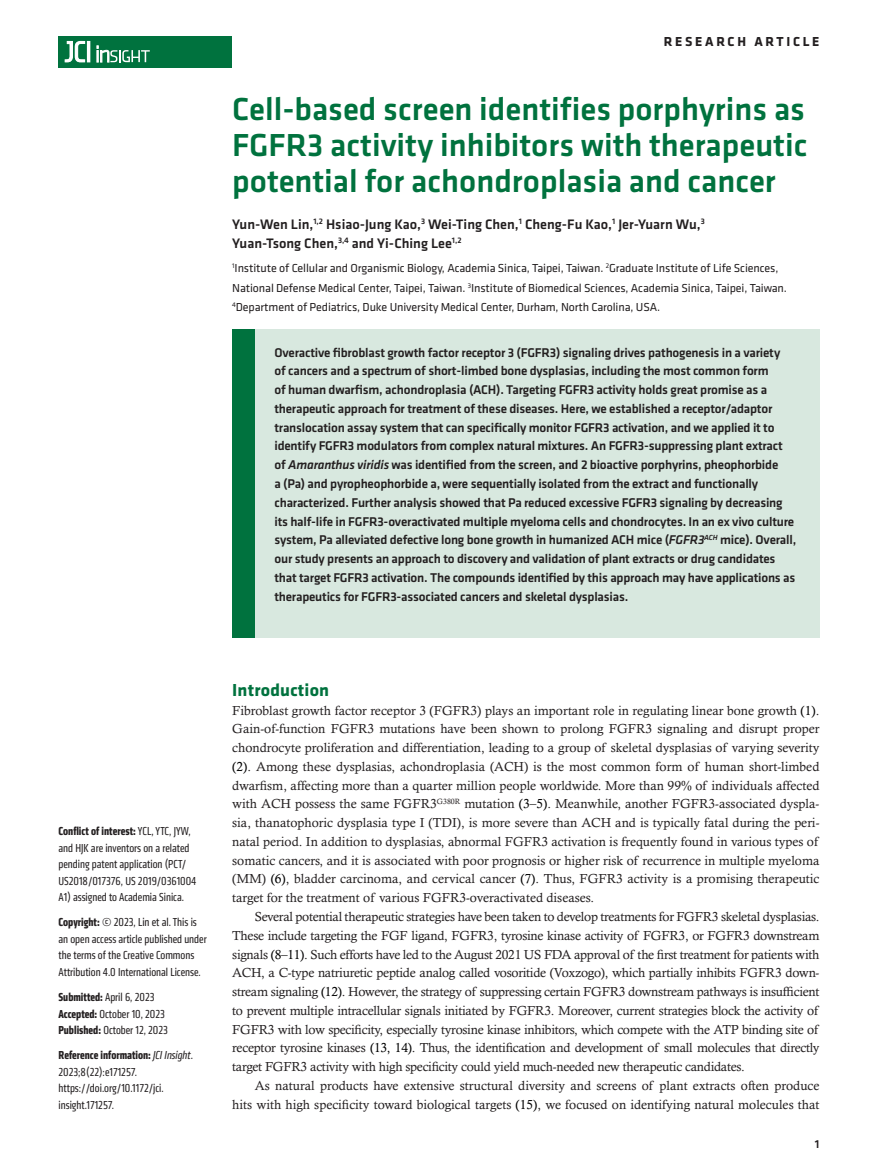
<style>
.page{position:relative;width:878px;height:1175px;background:#fff}
.page>*{position:absolute;margin:0;border:0;box-sizing:border-box;transform-origin:0 0}
.t1{font:500 33px/36px "Klavika Basic";color:#00723e;text-align:justify}
.t2{font:700 18px "Klavika";letter-spacing:.01em;color:#00723e}
.t3{font:500 14.25px/19.5px "Klavika Basic";color:#231f20}
.t4{font:700 13.5px "Klavika Basic";letter-spacing:.2em;color:#231f20}
.t5{font:13.2px/18.8px "Calisto MT Std";color:#231f20;text-align:justify}
.t6{font:500 13.2px/18.8px "Klavika Basic";letter-spacing:-.015em;color:#231f20}
.t7{font:condensed 12px/16.5px "Klavika";color:#231f20}
.t8{font:12px/19.5px "Klavika";letter-spacing:-.01em;color:#231f20}
.t9{font:500 12px "Klavika Basic";color:#231f20}
.s1{font-style:italic}
.s2{font-weight:700}
.s3{color:#000}
</style>
<div class="page">
<div style="left:59px;top:36px;width:173px;height:31px;background:#00723e"></div>
<hr style="left:87px;top:41px;width:3px;height:21px;background:#fff">
<svg style="left:64px;top:41px;width:21px;height:22px"></svg>
<svg style="left:97px;top:46px;width:53px;height:16px"></svg>
<div style="left:232px;top:330px;width:587px;height:308px;background:#d8e8df"></div>
<div style="left:232px;top:330px;width:22px;height:308px;background:#00723e"></div>
<p class="t4" style="left:663px;top:32px;width:157px">RESEARCH ARTICLE</p>
<h1 class="t1" style="left:232px;top:91px;width:576px">Cell-based screen identifies porphyrins as FGFR3 activity inhibitors with therapeutic potential for achondroplasia and cancer</h1>
<p class="t3" style="left:232px;top:214px;width:474px">Yun-Wen Lin,<sup>1,2</sup> Hsiao-Jung Kao,<sup>3</sup> Wei-Ting Chen,<sup>1</sup> Cheng-Fu Kao,<sup>1</sup> Jer-Yuarn Wu,<sup>3<br></sup>Yuan-Tsong Chen,<sup>3,4</sup> and Yi-Ching Lee<sup>1,2</sup></p>
<p class="t8" style="left:232px;top:258px;width:556px"><sup>1</sup>Institute of Cellular and Organismic Biology, Academia Sinica, Taipei, Taiwan. <sup>2</sup>Graduate Institute of Life Sciences,<br>National Defense Medical Center, Taipei, Taiwan. <sup>3</sup>Institute of Biomedical Sciences, Academia Sinica, Taipei, Taiwan.<br><sup>4</sup>Department of Pediatrics, Duke University Medical Center, Durham, North Carolina, USA.</p>
<p class="t6" style="left:274px;top:342px;width:523px">Overactive fibroblast growth factor receptor 3 (FGFR3) signaling drives pathogenesis in a variety<br>of cancers and a spectrum of short-limbed bone dysplasias, including the most common form<br>of human dwarfism, achondroplasia (ACH). Targeting FGFR3 activity holds great promise as a therapeutic approach for treatment of these diseases. Here, we established a receptor/adaptor translocation assay system that can specifically monitor FGFR3 activation, and we applied it to identify FGFR3 modulators from complex natural mixtures. An FGFR3-suppressing plant extract of <span class="s1">Amaranthus viridis</span> was identified from the screen, and 2 bioactive porphyrins, pheophorbide<br>a (Pa) and pyropheophorbide a, were sequentially isolated from the extract and functionally characterized. Further analysis showed that Pa reduced excessive FGFR3 signaling by decreasing its half-life in FGFR3-overactivated multiple myeloma cells and chondrocytes. In an ex vivo culture system, Pa alleviated defective long bone growth in humanized ACH mice (<span class="s1">FGFR3</span><sup>ACH</sup> mice). Overall, our study presents an approach to discovery and validation of plant extracts or drug candidates that target FGFR3 activation. The compounds identified by this approach may have applications as therapeutics for FGFR3-associated cancers and skeletal dysplasias.</p>
<p class="t7" style="left:59px;top:823px;width:139px"><span class="s2">Conflict of interest:</span> YCL, YTC, JYW, and HJK are inventors on a related pending patent application (PCT/ US2018/017376, US 2019/0361004<br>A1) assigned to Academia Sinica.</p>
<p class="t7" style="left:59px;top:914px;width:150px"><span class="s2">Copyright:</span> © 2023, Lin et al. This is an open access article published under the terms of the Creative Commons Attribution 4.0 International License.</p>
<p class="t7" style="left:59px;top:988px;width:111px"><span class="s2">Submitted:</span> April 6, 2023<br><span class="s2">Accepted:</span> October 10, 2023<br><span class="s2">Published:</span> October 12, 2023</p>
<p class="t7" style="left:59px;top:1046px;width:136px"><span class="s2">Reference information:</span> <span class="s1">JCI Insight</span>.<br>2023;8(22):e171257. https://doi.org/10.1172/jci. insight.171257.</p>
<h2 class="t2" style="left:232px;top:677px;width:98px">Introduction</h2>
<p class="t5" style="left:232px;top:700px;width:588px">Fibroblast growth factor receptor 3 (FGFR3) plays an important role in regulating linear bone growth <span class="s3">(1)</span>.<br>Gain-of-function FGFR3 mutations have been shown to prolong FGFR3 signaling and disrupt proper chondrocyte proliferation and differentiation, leading to a group of skeletal dysplasias of varying severity <span class="s3">(2)</span>. Among these dysplasias, achondroplasia (ACH) is the most common form of human short-limbed dwarfism, affecting more than a quarter million people worldwide. More than 99% of individuals affected with ACH possess the same FGFR3<sup>G380R</sup> mutation <span class="s3">(3–5)</span>. Meanwhile, another FGFR3-associated dyspla&shy;sia, thanatophoric dysplasia type I (TDI), is more severe than ACH and is typically fatal during the peri&shy;natal period. In addition to dysplasias, abnormal FGFR3 activation is frequently found in various types of somatic cancers, and it is associated with poor prognosis or higher risk of recurrence in multiple myeloma (MM) <span class="s3">(6)</span>, bladder carcinoma, and cervical cancer <span class="s3">(7)</span>. Thus, FGFR3 activity is a promising therapeutic target for the treatment of various FGFR3-overactivated diseases.</p>
<p class="t5" style="left:232px;top:907px;width:588px;text-indent:22px">Several potential therapeutic strategies have been taken to develop treatments for FGFR3 skeletal dysplasias.<br>These include targeting the FGF ligand, FGFR3, tyrosine kinase activity of FGFR3, or FGFR3 downstream signals <span class="s3">(8–11)</span>. Such efforts have led to the August 2021 US FDA approval of the first treatment for patients with ACH, a C-type natriuretic peptide analog called vosoritide (Voxzogo), which partially inhibits FGFR3 down&shy;stream signaling <span class="s3">(12)</span>. However, the strategy of suppressing certain FGFR3 downstream pathways is insufficient to prevent multiple intracellular signals initiated by FGFR3. Moreover, current strategies block the activity of FGFR3 with low specificity, especially tyrosine kinase inhibitors, which compete with the ATP binding site of receptor tyrosine kinases <span class="s3">(13, 14)</span>. Thus, the identification and development of small molecules that directly target FGFR3 activity with high specificity could yield much-needed new therapeutic candidates.</p>
<p class="t5" style="left:232px;top:1076px;width:588px;text-align:right">As natural products have extensive structural diversity and screens of plant extracts often produce hits with high specificity toward biological targets <span class="s3">(15)</span>, we focused on identifying natural molecules that</p>
<p class="t9" style="left:814px;top:1135px;width:6px">1</p>
</div>
